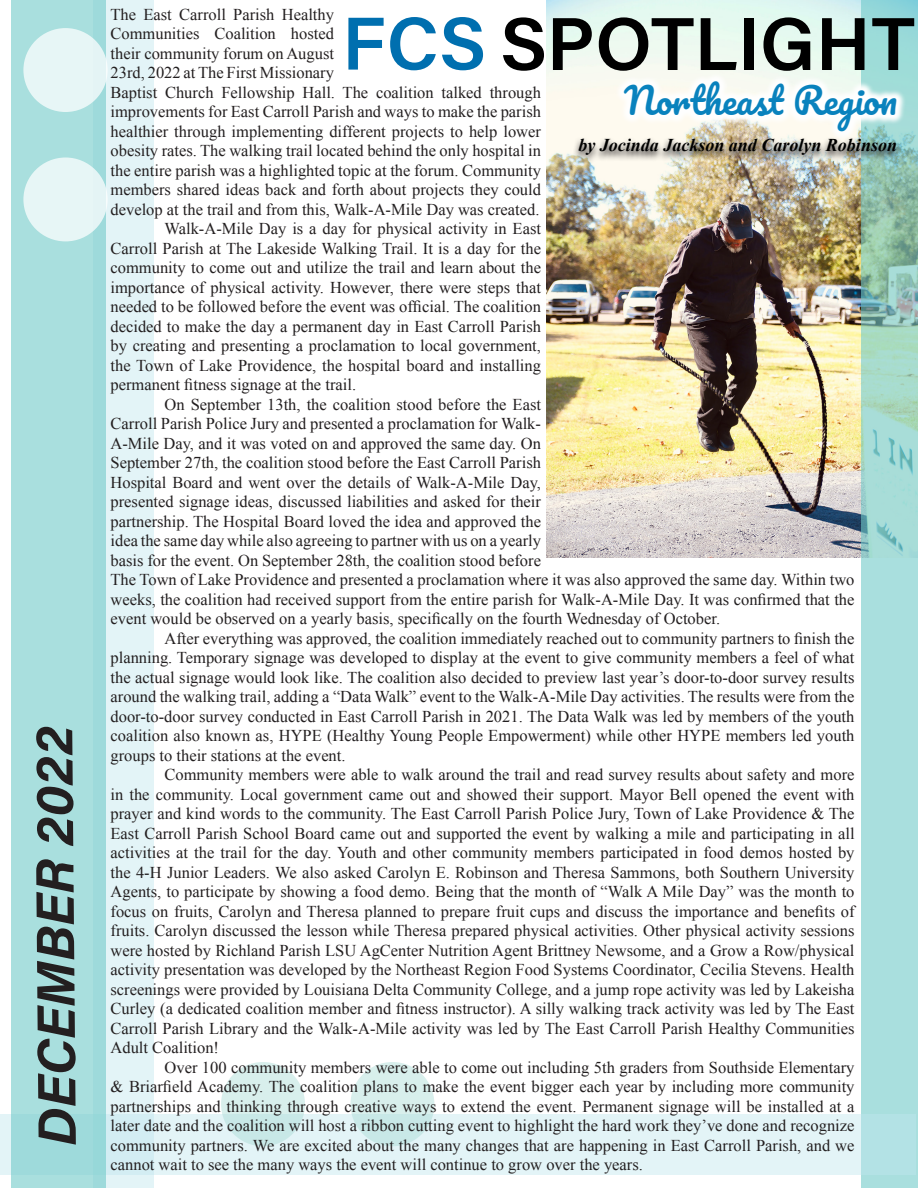
<style>
.page{position:relative;width:918px;height:1188px;background:#fff}
.page>*{position:absolute;margin:0;border:0;box-sizing:border-box;transform-origin:0 0}
.t1{font:75px "Acumin Variable Concept";color:#000}
.t2{font:54px "Acumin Variable Concept";color:#231f20}
.Heading{font:36px "Pacifico";color:#0982bd}
.Body__Italic{font:italic 700 18px "Times New Roman";color:#000}
.t3{font:16.5px/19.5px "Times New Roman";color:#231f20;text-align:justify}
.s1{color:#006faf}
</style>
<div class="page">
<img style="left:546px;top:0;width:372px;height:558px">
<svg style="left:861px;top:0;width:56px;height:1188px;background:#a1d7d1"></svg>
<svg style="left:0;top:1115px;width:916px;height:60px;background:#dff2f5"></svg>
<div style="left:94px;top:0;width:60px;height:1188px;background:linear-gradient(to bottom,#e4f5f7,#e0f3f6)"></div>
<div style="left:11px;top:0;width:94px;height:1188px;background:#a9dfde"></div>
<div style="left:23px;top:157px;width:85px;height:84px;background:#e7f6f6;border-radius:50%"></div>
<div style="left:23px;top:28px;width:85px;height:84px;background:#e7f6f6;border-radius:50%"></div>
<svg style="left:615px;top:72px;width:291px;height:69px"></svg>
<div style="left:221px;top:1062px;width:84px;height:84px;background:linear-gradient(to right,#d3edea,#d3edea);border-radius:50%"></div>
<div style="left:350px;top:1062px;width:84px;height:84px;background:linear-gradient(to right,#d3edeb,#d2ecea);border-radius:50%"></div>
<img style="left:572px;top:137px;width:330px;height:28px">
<p class="t2" style="left:22px;top:1147px;width:421px;rotate:-91deg">DECEMBER 2022</p>
<p class="t3" style="left:111px;top:4px;width:432px;text-align:left">The East Carroll Parish Healthy<br>Communities Coalition hosted<br>their community forum on August<br>23rd, 2022 at The First Missionary<br>Baptist Church Fellowship Hall. The coalition talked through improvements for East Carroll Parish and ways to make the parish healthier through implementing different projects to help lower obesity rates. The walking trail located behind the only hospital in the entire parish was a highlighted topic at the forum. Community members shared ideas back and forth about projects they could develop at the trail and from this, Walk-A-Mile Day was created.</p>
<p class="t3" style="left:111px;top:219px;width:432px;text-indent:54px">Walk-A-Mile Day is a day for physical activity in East Carroll Parish at The Lakeside Walking Trail. It is a day for the community to come out and utilize the trail and learn about the importance of physical activity. However, there were steps that needed to be followed before the event was official. The coalition decided to make the day a permanent day in East Carroll Parish by creating and presenting a proclamation to local government, the Town of Lake Providence, the hospital board and installing permanent fitness signage at the trail.</p>
<p class="t3" style="left:111px;top:394px;width:746px;text-align:left;text-indent:54px">On September 13th, the coalition stood before the East<br>Carroll Parish Police Jury and presented a proclamation for Walk-<br>A-Mile Day, and it was voted on and approved the same day. On<br>September 27th, the coalition stood before the East Carroll Parish<br>Hospital Board and went over the details of Walk-A-Mile Day,<br>presented signage ideas, discussed liabilities and asked for their<br>partnership. The Hospital Board loved the idea and approved the<br>idea the same day while also agreeing to partner with us on a yearly<br>basis for the event. On September 28th, the coalition stood before<br>The Town of Lake Providence and presented a proclamation where it was also approved the same day. Within two weeks, the coalition had received support from the entire parish for Walk-A-Mile Day. It was confirmed that the event would be observed on a yearly basis, specifically on the fourth Wednesday of October.</p>
<p class="t3" style="left:111px;top:628px;width:746px;text-indent:54px">After everything was approved, the coalition immediately reached out to community partners to finish the planning. Temporary signage was developed to display at the event to give community members a feel of what the actual signage would look like. The coalition also decided to preview last year’s door-to-door survey results around the walking trail, adding a “Data Walk” event to the Walk-A-Mile Day activities. The results were from the door-to-door survey conducted in East Carroll Parish in 2021. The Data Walk was led by members of the youth coalition also known as, HYPE (Healthy Young People Empowerment) while other HYPE members led youth groups to their stations at the event.</p>
<p class="t3" style="left:111px;top:765px;width:746px;text-indent:54px">Community members were able to walk around the trail and read survey results about safety and more in the community. Local government came out and showed their support. Mayor Bell opened the event with prayer and kind words to the community. The East Carroll Parish Police Jury, Town of Lake Providence &amp; The East Carroll Parish School Board came out and supported the event by walking a mile and participating in all activities at the trail for the day. Youth and other community members participated in food demos hosted by the 4-H Junior Leaders. We also asked Carolyn E. Robinson and Theresa Sammons, both Southern University Agents, to participate by showing a food demo. Being that the month of “Walk A Mile Day” was the month to focus on fruits, Carolyn and Theresa planned to prepare fruit cups and discuss the importance and benefits of fruits. Carolyn discussed the lesson while Theresa prepared physical activities. Other physical activity sessions were hosted by Richland Parish LSU AgCenter Nutrition Agent Brittney Newsome, and a Grow a Row/physical activity presentation was developed by the Northeast Region Food Systems Coordinator, Cecilia Stevens. Health screenings were provided by Louisiana Delta Community College, and a jump rope activity was led by Lakeisha Curley (a dedicated coalition member and fitness instructor). A silly walking track activity was led by The East Carroll Parish Library and the Walk-A-Mile activity was led by The East Carroll Parish Healthy Communities Adult Coalition!</p>
<p class="t3" style="left:111px;top:1057px;width:746px;text-indent:54px">Over 100 community members were able to come out including 5th graders from Southside Elementary &amp; Briarfield Academy. The coalition plans to make the event bigger each year by including more community partnerships and thinking through creative ways to extend the event. Permanent signage will be installed at a later date and the coalition will host a ribbon cutting event to highlight the hard work they’ve done and recognize community partners. We are excited about the many changes that are happening in East Carroll Parish, and we cannot wait to see the many ways the event will continue to grow over the years.</p>
<p class="t1" style="left:342px;top:-8px;width:574px"><span class="s1">FCS</span> SPOTLIGHT</p>
<h2 class="Heading" style="left:624px;top:82px;width:275px">Northeast Region</h2>
<p class="Body__Italic" style="left:578px;top:132px;width:320px">by Jocinda Jackson and Carolyn Robinson</p>
</div>
